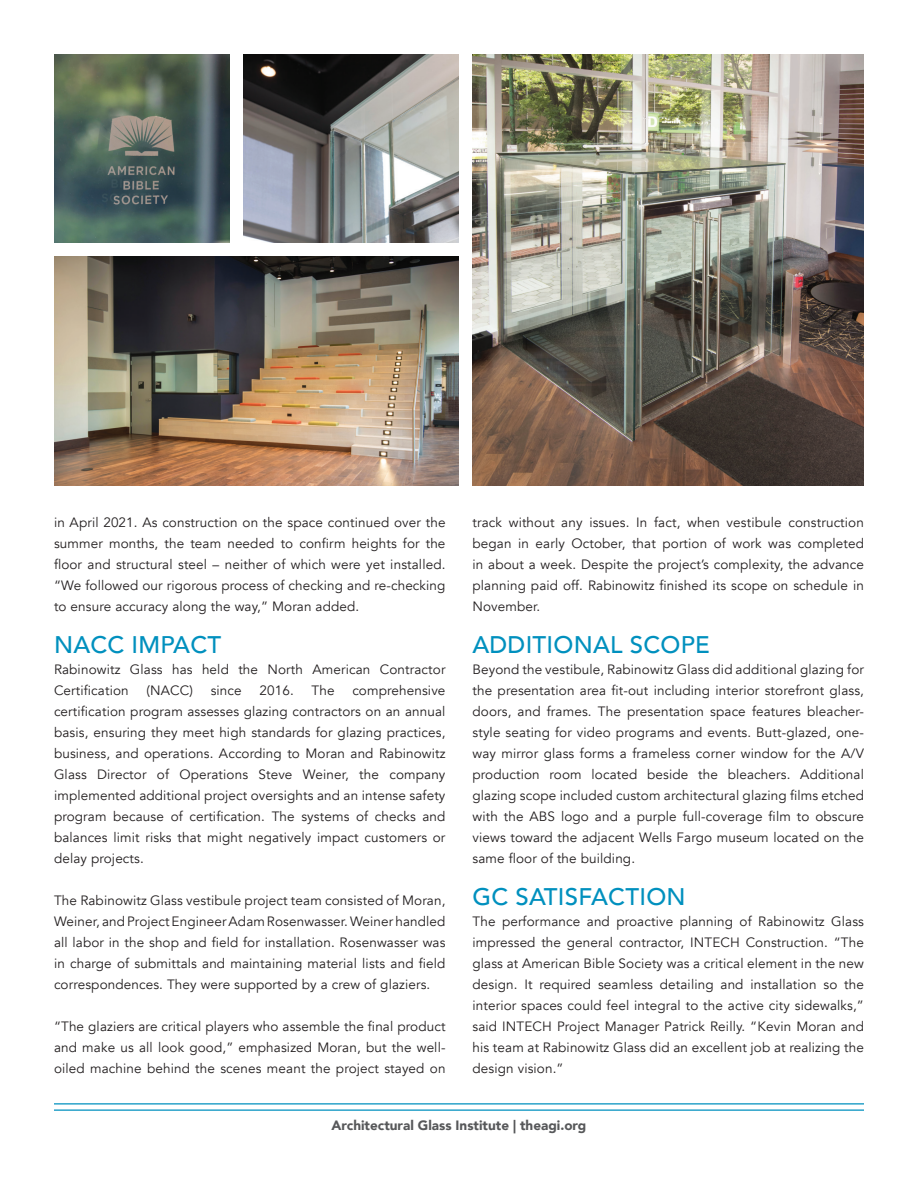
<style>
.page{position:relative;width:918px;height:1188px;background:#fff}
.page>*{position:absolute;margin:0;border:0;box-sizing:border-box;transform-origin:0 0}
.t1{font:500 24px "Avenir";letter-spacing:.01em;color:#0090be}
.t2{font:13.5px/21px "Avenir";letter-spacing:.01em;color:#231f20;text-align:justify}
.t3{font:900 13.5px "Avenir";color:#57585a}
</style>
<div class="page">
<hr style="left:54px;top:1103px;width:810px;height:2px;background:#0090be">
<hr style="left:54px;top:1109px;width:810px;height:2px;background:#0090be">
<img style="left:472px;top:54px;width:392px;height:432px">
<img style="left:54px;top:256px;width:405px;height:230px">
<img style="left:54px;top:54px;width:176px;height:189px">
<img style="left:243px;top:54px;width:216px;height:189px">
<p class="t2" style="left:54px;top:512px;width:393px">in April 2021. As construction on the space continued over the summer months, the team needed to confirm heights for the floor and structural steel – neither of which were yet installed. “We followed our rigorous process of checking and re-checking to ensure accuracy along the way,” Moran added.</p>
<p class="t1" style="left:54px;top:623px;width:169px">NACC IMPACT</p>
<p class="t2" style="left:54px;top:659px;width:393px">Rabinowitz Glass has held the North American Contractor<br>Certification</p>
<p class="t2" style="left:54px;top:680px;width:393px;text-indent:298px">comprehensive certification program assesses glazing contractors on an annual basis, ensuring they meet high standards for glazing practices, business, and operations. According to Moran and Rabinowitz Glass Director of Operations Steve Weiner, the company implemented additional project oversights and an intense safety program because of certification. The systems of checks and balances limit risks that might negatively impact customers or delay projects.</p>
<p class="t2" style="left:54px;top:890px;width:393px">The Rabinowitz Glass vestibule project team consisted of Moran, Weiner, and Project Engineer Adam Rosenwasser. Weiner handled all labor in the shop and field for installation. Rosenwasser was in charge of submittals and maintaining material lists and field correspondences. They were supported by a crew of glaziers.</p>
<p class="t2" style="left:54px;top:1016px;width:393px">“The glaziers are critical players who assemble the final product and make us all look good,” emphasized Moran, but the well&shy;oiled machine behind the scenes meant the project stayed on</p>
<p class="t2" style="left:146px;top:680px;width:48px">(NACC)</p>
<p class="t2" style="left:211px;top:680px;width:33px">since</p>
<p class="t2" style="left:259px;top:680px;width:36px">2016.</p>
<p class="t2" style="left:312px;top:680px;width:25px">The</p>
<p class="t2" style="left:472px;top:512px;width:393px">track without any issues. In fact, when vestibule construction began in early October, that portion of work was completed in about a week. Despite the project’s complexity, the advance planning paid off. Rabinowitz finished its scope on schedule in November.</p>
<p class="t1" style="left:472px;top:623px;width:239px">ADDITIONAL SCOPE</p>
<p class="t2" style="left:472px;top:659px;width:393px">Beyond the vestibule, Rabinowitz Glass did additional glazing for the presentation area fit-out including interior storefront glass, doors, and frames. The presentation space features bleacher&shy;style seating for video programs and events. Butt-glazed, one&shy;way mirror glass forms a frameless corner window for the A/V production room located beside the bleachers. Additional glazing scope included custom architectural glazing films etched with the ABS logo and a purple full-coverage film to obscure views toward the adjacent Wells Fargo museum located on the same floor of the building.</p>
<p class="t1" style="left:472px;top:875px;width:215px">GC SATISFACTION</p>
<p class="t2" style="left:472px;top:911px;width:393px">The performance and proactive planning of Rabinowitz Glass impressed the general contractor, INTECH Construction. “The glass at American Bible Society was a critical element in the new design. It required seamless detailing and installation so the interior spaces could feel integral to the active city sidewalks,” said INTECH Project Manager Patrick Reilly. “Kevin Moran and his team at Rabinowitz Glass did an excellent job at realizing the design vision.”</p>
<p class="t3" style="left:332px;top:1114px;width:256px">Architectural Glass Institute | theagi.org</p>
</div>
